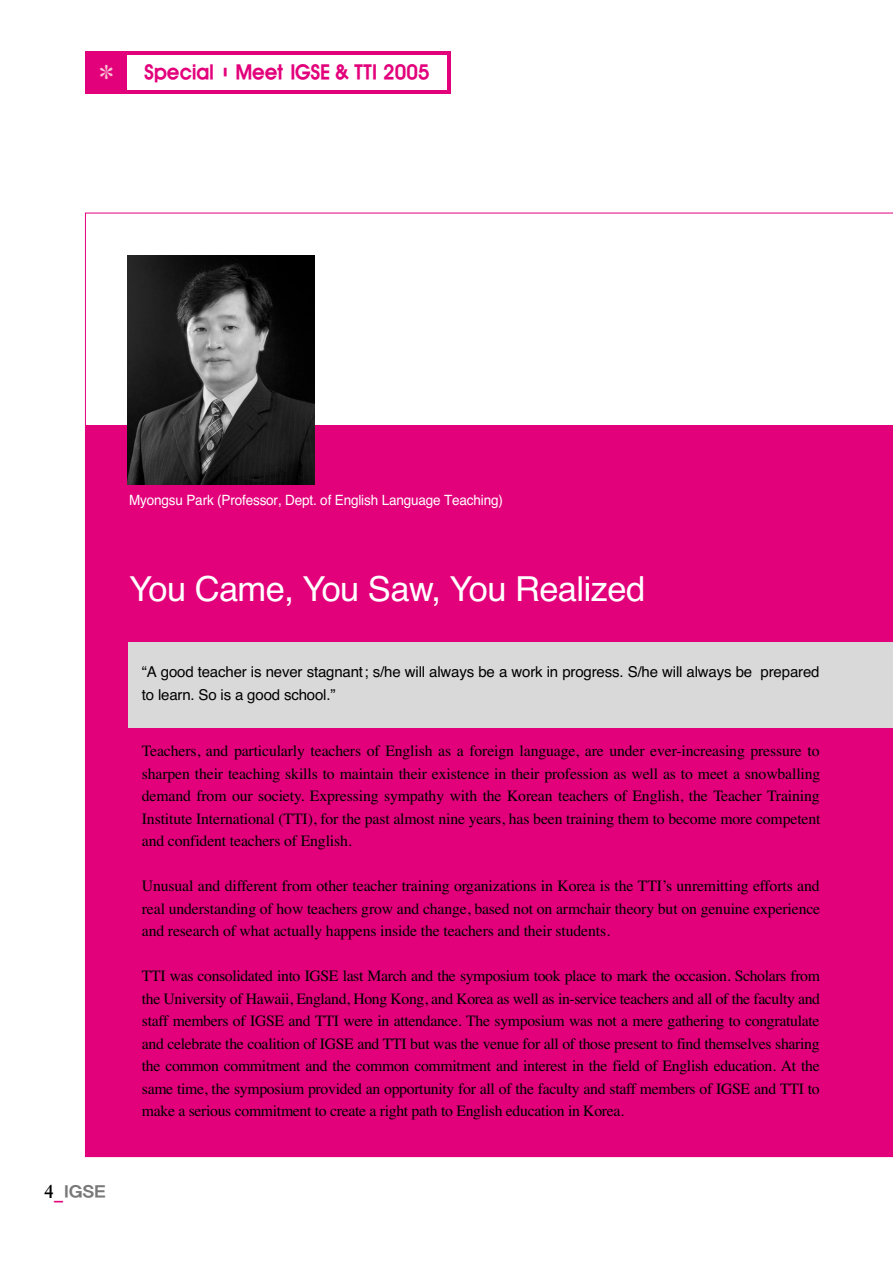
<style>
.page{position:relative;width:893px;height:1262px;background:#fff}
.page>*{position:absolute;margin:0;border:0;box-sizing:border-box;transform-origin:0 0}
.t1{font:34.5px "Helvetica";letter-spacing:-.015em;color:#fff}
.t2{font:700 20.4px "HY Wul Nun";letter-spacing:-.065em;color:#e3007b;scale:.95 1}
.t3{font:15.75px/22.5px "Times";letter-spacing:-.01em;color:#000;text-align:justify}
.t4{font:15.6px "YGO15";color:#787878;scale:1.11 1}
.t5{font:15px/22.5px "Helvetica";letter-spacing:-.01em;color:#000}
.t6{font:14.1px "Helvetica";letter-spacing:-.01em;color:#fff;scale:.95 1}
.s1{font-family:"Classical Garamond BT";font-size:18.9px;color:#000}
.s2{font-family:"Classical Garamond BT";font-size:18.9px;color:#e3007b}
</style>
<div class="page">
<div style="left:85px;top:51px;width:366px;height:43px;background:#e3007b"></div>
<div style="left:85px;top:425px;width:807px;height:732px;background:#e3007b"></div>
<img style="left:128px;top:255px;width:187px;height:230px">
<div style="left:128px;top:642px;width:764px;height:85px;background:#d9d9d9"></div>
<div style="left:128px;top:55px;width:318px;height:34px;background:#fff"></div>
<p class="t2" style="left:144px;top:64px;width:303px">Special <sup>|</sup> Meet IGSE &amp; TTI 2005</p>
<p class="t6" style="left:129px;top:495px;width:395px">Myongsu Park (Professor, Dept. of English Language Teaching)</p>
<h1 class="t1" style="left:129px;top:576px;width:517px">You Came, You Saw, You Realized</h1>
<p class="t5" style="left:142px;top:662px;width:679px">“A good teacher is never stagnant; s/he will always be a work in progress. S/he will always be prepared to learn. So is a good school.”</p>
<p class="t3" style="left:142px;top:741px;width:680px">Teachers, and particularly teachers of English as a foreign language, are under ever-increasing pressure to sharpen their teaching skills to maintain their existence in their profession as well as to meet a snowballing demand from our society. Expressing sympathy with the Korean teachers of English, the Teacher Training Institute International (TTI), for the past almost nine years, has been training them to become more competent and confident teachers of English.</p>
<p class="t3" style="left:142px;top:876px;width:680px">Unusual and different from other teacher training organizations in Korea is the TTI’s unremitting efforts and real understanding of how teachers grow and change, based not on armchair theory but on genuine experience and research of what actually happens inside the teachers and their students.</p>
<p class="t3" style="left:142px;top:966px;width:679px">TTI was consolidated into IGSE last March and the symposium took place to mark the occasion. Scholars from the University of Hawaii, England, Hong Kong, and Korea as well as in-service teachers and all of the faculty and staff members of IGSE and TTI were in attendance. The symposium was not a mere gathering to congratulate and celebrate the coalition of IGSE and TTI but was the venue for all of those present to find themselves sharing the common commitment and the common commitment and interest in the field of English education. At the same time, the symposium provided an opportunity for all of the faculty and staff members of IGSE and TTI to make a serious commitment to create a right path to English education in Korea.</p>
<p class="t4" style="left:44px;top:1184px;width:58px"><span class="s1">4</span><span class="s2">_</span>IGSE</p>
</div>
